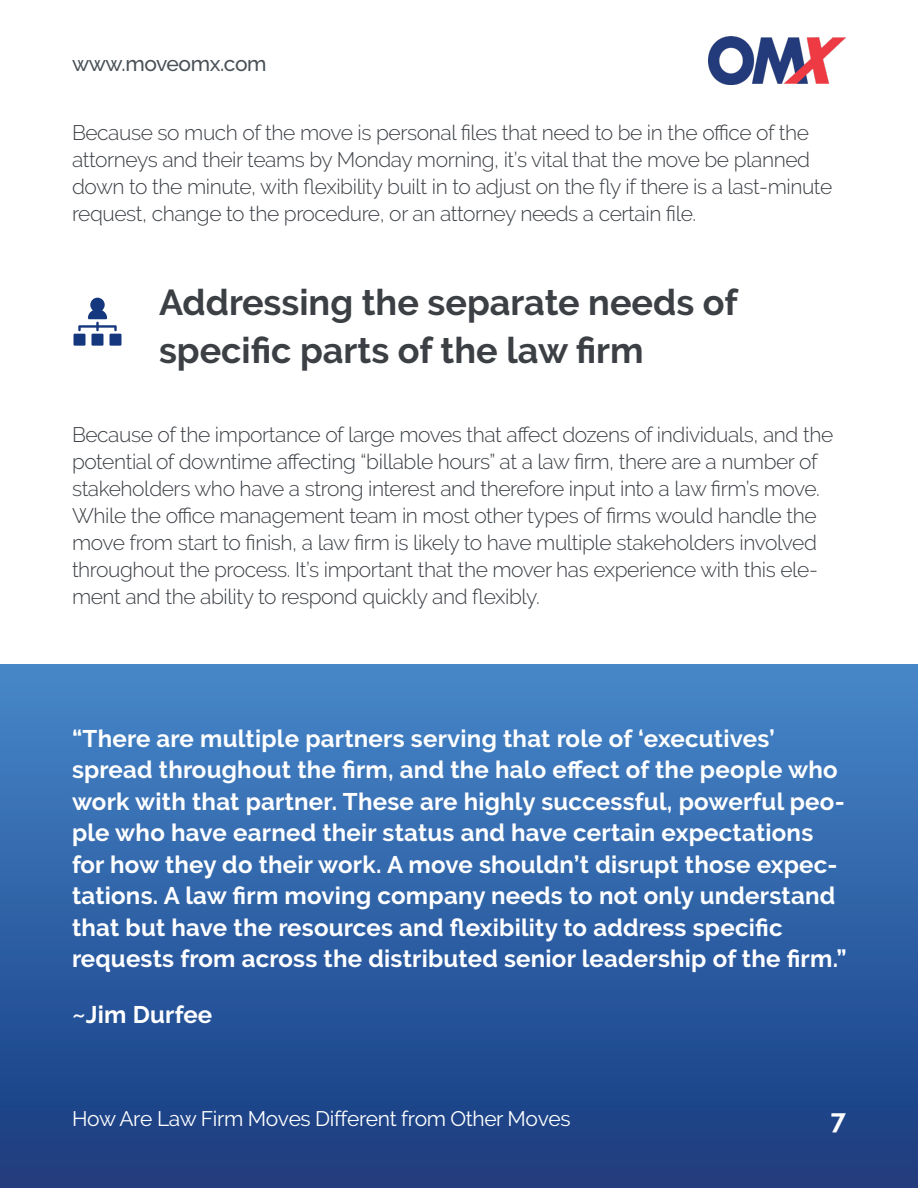
<style>
.page{position:relative;width:918px;height:1188px;background:#fff}
.page>*{position:absolute;margin:0;border:0;box-sizing:border-box;transform-origin:0 0}
.t1{font:700 36px/48px "Raleway";color:#3c4045}
.Paragraph{font:700 27px "Raleway";color:#fff}
.Paragraph-2{font:700 24px/31.5px "Raleway";letter-spacing:.01em;color:#fff}
.Paragraph-3{font:300 21px/27px "Raleway";letter-spacing:-.02em;color:#3c4045}
.t2{font:21px "Raleway";letter-spacing:-.02em;color:#fff}
.t3{font:500 21px "Raleway";letter-spacing:-.02em;color:#495157}
</style>
<div class="page">
<div style="left:0;top:664px;width:918px;height:524px;background:linear-gradient(to bottom,#4587ca,#193a7e)"></div>
<div style="left:74px;top:334px;width:12px;height:12px;background:#15377e"></div>
<div style="left:109px;top:334px;width:12px;height:12px;background:#15377e"></div>
<svg style="left:78px;top:298px;width:39px;height:33px"></svg>
<div style="left:91px;top:334px;width:12px;height:12px;background:#15377e"></div>
<img style="left:708px;top:37px;width:138px;height:48px">
<p class="t3" style="left:72px;top:51px;width:196px">www.moveomx.com</p>
<p class="Paragraph-3" style="left:72px;top:119px;width:762px">Because so much of the move is personal files that need to be in the office of the attorneys and their teams by Monday morning, it’s vital that the move be planned down to the minute, with flexibility built in to adjust on the fly if there is a last-minute request, change to the procedure, or an attorney needs a certain file.</p>
<h2 class="t1" style="left:159px;top:278px;width:580px">Addressing the separate needs of specific parts of the law firm</h2>
<p class="Paragraph-3" style="left:72px;top:421px;width:763px">Because of the importance of large moves that affect dozens of individuals, and the potential of downtime affecting “billable hours” at a law firm, there are a number of stakeholders who have a strong interest and therefore input into a law firm’s move.<br>While the office management team in most other types of firms would handle the move from start to finish, a law firm is likely to have multiple stakeholders involved throughout the process. It’s important that the mover has experience with this ele&shy;ment and the ability to respond quickly and flexibly.</p>
<p class="Paragraph-2" style="left:72px;top:723px;width:776px">“There are multiple partners serving that role of ‘executives’ spread throughout the firm, and the halo effect of the people who work with that partner. These are highly successful, powerful peo&shy;ple who have earned their status and have certain expectations for how they do their work. A move shouldn’t disrupt those expec&shy;tations. A law firm moving company needs to not only understand that but have the resources and flexibility to address specific requests from across the distributed senior leadership of the firm.”</p>
<p class="Paragraph-2" style="left:72px;top:999px;width:142px">~Jim Durfee</p>
<p class="t2" style="left:72px;top:1106px;width:500px">How Are Law Firm Moves Different from Other Moves</p>
<p class="Paragraph" style="left:831px;top:1104px;width:17px">7</p>
</div>
